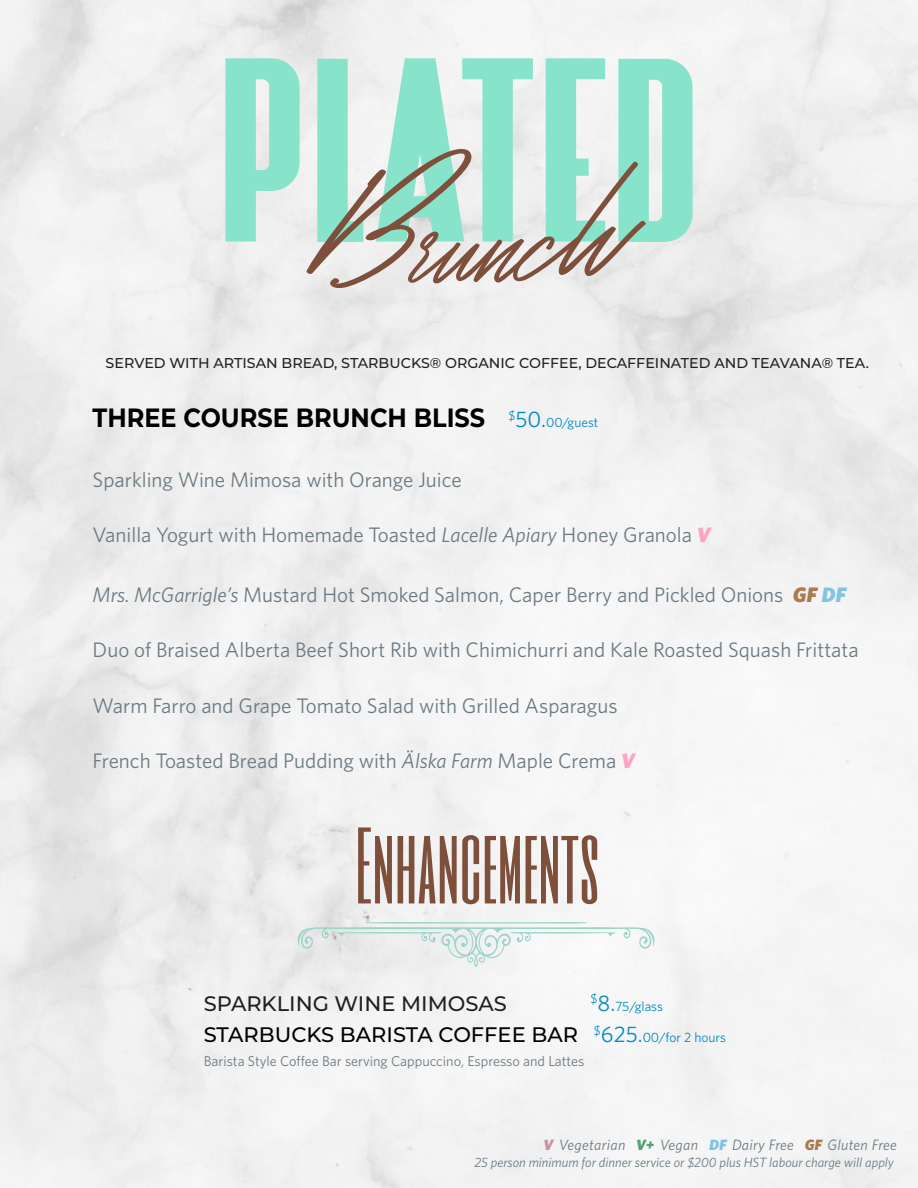
<style>
.page{position:relative;width:918px;height:1188px;background:#fff}
.page>*{position:absolute;margin:0;border:0;box-sizing:border-box;transform-origin:0 0}
.t1{font:90px "Six Caps";color:#7e4f3b}
.Menu_Item_Titles{font:700 26.4px "Montserrat";color:#000;scale:.91 1}
.BodyCopy{font:21px "Whitney HTF";color:#6b7a83}
.BodyCopy-2{font:500 21px "Montserrat";color:#000}
.Subhead{font:500 21px "Montserrat";color:#231f20}
.t2{font:italic 15px "Whitney HTF";letter-spacing:.02em;color:#6b7a83}
.Subheader_2{font:500 14.25px "Montserrat";color:#231f20}
.BodyCopy-3{font:14.25px "Whitney HTF";color:#6b7a83}
.t3{font:italic 13.5px "Whitney HTF";color:#6b7a83}
.BodyCopy-4{font:13.5px "Whitney HTF";color:#008ac0}
.Menu_Item_Titles-2{font:13.5px "Whitney HTF";color:#008ac0}
.Subhead-2{font:13.5px "Whitney HTF";color:#008ac0}
.s1{font-size:22.5px}
.s2{font-style:italic}
.s3{font-weight:900;font-style:italic;color:#ffa3c2}
.s4{font-weight:900;font-style:italic;color:#a97b50}
.s5{font-weight:900;font-style:italic;color:#81c4e2}
.s6{font-weight:900;color:#cb8daa}
.s7{font-weight:900;color:#53a174}
.s8{font-weight:900;color:#81c4e2}
.s9{font-weight:900;color:#a97b50}
</style>
<div class="page">
<svg style="left:225px;top:58px;width:468px;height:230px"></svg>
<svg style="left:295px;top:922px;width:362px;height:45px"></svg>
<p class="Subheader_2" style="left:106px;top:353px;width:765px">SERVED WITH ARTISAN BREAD, STARBUCKS® ORGANIC COFFEE, DECAFFEINATED AND TEAVANA® TEA.</p>
<p class="Menu_Item_Titles" style="left:93px;top:399px;width:433px">THREE COURSE BRUNCH BLISS</p>
<p class="Menu_Item_Titles-2" style="left:509px;top:414px;width:91px"><sup>$</sup><span class="s1">50.</span>00/guest</p>
<p class="BodyCopy" style="left:93px;top:467px;width:371px">Sparkling Wine Mimosa with Orange Juice</p>
<p class="BodyCopy" style="left:93px;top:523px;width:619px">Vanilla Yogurt with Homemade Toasted <span class="s2">Lacelle Apiary</span> Honey Granola <span class="s3">V</span></p>
<p class="BodyCopy" style="left:93px;top:582px;width:755px"><span class="s2">Mrs. McGarrigle’s</span> Mustard Hot Smoked Salmon, Caper Berry and Pickled Onions <span class="s4">GF</span> <span class="s5">DF</span></p>
<p class="BodyCopy" style="left:93px;top:638px;width:768px">Duo of Braised Alberta Beef Short Rib with Chimichurri and Kale Roasted Squash Frittata</p>
<p class="BodyCopy" style="left:93px;top:693px;width:526px">Warm Farro and Grape Tomato Salad with Grilled Asparagus</p>
<p class="BodyCopy" style="left:93px;top:749px;width:544px">French Toasted Bread Pudding with <span class="s2">Älska Farm</span> Maple Crema <span class="s3">V</span></p>
<p class="t1" style="left:355px;top:803px;width:246px">Enhancements</p>
<p class="Subhead" style="left:204px;top:989px;width:305px">SPARKLING WINE MIMOSAS</p>
<p class="Subhead-2" style="left:591px;top:998px;width:74px"><sup>$</sup><span class="s1">8.</span>75/glass</p>
<p class="BodyCopy-2" style="left:204px;top:1020px;width:376px">STARBUCKS BARISTA COFFEE BAR</p>
<p class="BodyCopy-4" style="left:594px;top:1029px;width:134px"><sup>$</sup><span class="s1">625.</span>00/for 2 hours</p>
<p class="BodyCopy-3" style="left:204px;top:1053px;width:382px">Barista Style Coffee Bar serving Cappuccino, Espresso and Lattes</p>
<p class="t2" style="left:544px;top:1136px;width:355px"><span class="s6">V</span> Vegetarian <span class="s7">V+</span> Vegan <span class="s8">DF</span> Dairy Free <span class="s9">GF</span> Gluten Free</p>
<p class="t3" style="left:474px;top:1154px;width:421px">25 person minimum for dinner service or $200 plus HST labour charge will apply</p>
</div>
